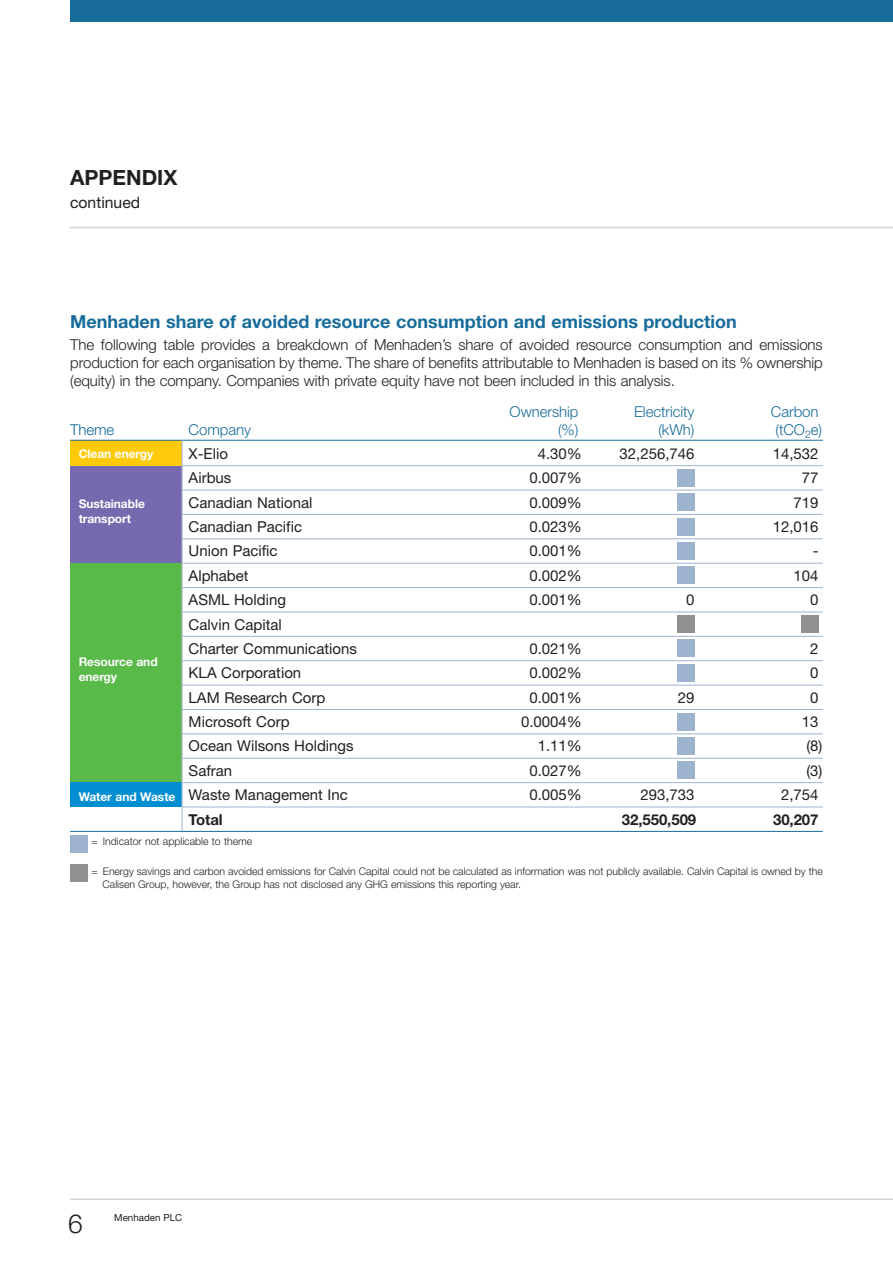
<style>
.page{position:relative;width:893px;height:1263px;background:#fff}
.page>*{position:absolute;margin:0;border:0;box-sizing:border-box;transform-origin:0 0}
.t1{font:300 26.25px "Helvetica Neue LT";color:#231f20}
.t2{font:700 21px "Helvetica Neue LT";color:#231f20}
.t3{font:700 18px "Helvetica Neue LT";color:#176c9b}
.t4{font:15.75px "Helvetica Neue LT";color:#231f20}
.t5{font:15px "Helvetica Neue LT";color:#231f20}
.t6{font:300 15px/18px "Helvetica Neue LT";letter-spacing:-.005em;color:#231f20;text-align:justify}
.t7{font:300 15px "Helvetica Neue LT";letter-spacing:-.005em;color:#176c9b}
.t8{font:700 15px "Helvetica Neue LT";letter-spacing:-.005em;color:#231f20}
.t9{font:700 12px/15px "Helvetica Neue LT";letter-spacing:-.005em;color:#fff}
.t10{font:300 10.5px/13.5px "Helvetica Neue LT";letter-spacing:-.005em;color:#231f20}
.t11{font:9.75px "Helvetica Neue LT";color:#231f20}
</style>
<div class="page">
<div style="left:70px;top:440px;width:112px;height:26px;background:#feca0a"></div>
<div style="left:70px;top:466px;width:112px;height:97px;background:#7669af"></div>
<div style="left:70px;top:563px;width:112px;height:219px;background:#5aba49"></div>
<div style="left:70px;top:782px;width:112px;height:25px;background:#008ed1"></div>
<div style="left:70px;top:0;width:823px;height:21px;background:#176c9b"></div>
<hr style="left:70px;top:227px;width:823px;height:1px;background:#d1d2d4">
<hr style="left:70px;top:1198px;width:823px;height:2px;background:#d1d2d4">
<hr style="left:70px;top:440px;width:753px;height:1px;background:#176c9b">
<hr style="left:183px;top:465px;width:640px;height:1px;background:#9eb3ce">
<hr style="left:183px;top:490px;width:640px;height:1px;background:#9eb3ce">
<hr style="left:183px;top:514px;width:640px;height:1px;background:#9eb3ce">
<hr style="left:183px;top:538px;width:640px;height:1px;background:#9eb3ce">
<hr style="left:183px;top:563px;width:640px;height:1px;background:#9eb3ce">
<hr style="left:183px;top:587px;width:640px;height:1px;background:#9eb3ce">
<hr style="left:183px;top:612px;width:640px;height:1px;background:#9eb3ce">
<hr style="left:183px;top:636px;width:640px;height:1px;background:#9eb3ce">
<hr style="left:183px;top:660px;width:640px;height:1px;background:#9eb3ce">
<hr style="left:183px;top:685px;width:640px;height:1px;background:#9eb3ce">
<hr style="left:183px;top:709px;width:640px;height:1px;background:#9eb3ce">
<hr style="left:183px;top:733px;width:640px;height:1px;background:#9eb3ce">
<hr style="left:183px;top:758px;width:640px;height:1px;background:#9eb3ce">
<hr style="left:183px;top:782px;width:640px;height:1px;background:#9eb3ce">
<hr style="left:183px;top:807px;width:640px;height:1px;background:#9eb3ce">
<hr style="left:70px;top:831px;width:753px;height:1px;background:#176c9b">
<div style="left:677px;top:469px;width:17px;height:17px;background:#9eb3ce"></div>
<div style="left:677px;top:494px;width:17px;height:17px;background:#9eb3ce"></div>
<div style="left:677px;top:518px;width:17px;height:17px;background:#9eb3ce"></div>
<div style="left:677px;top:542px;width:17px;height:17px;background:#9eb3ce"></div>
<div style="left:677px;top:567px;width:17px;height:17px;background:#9eb3ce"></div>
<div style="left:677px;top:640px;width:17px;height:17px;background:#9eb3ce"></div>
<div style="left:677px;top:664px;width:17px;height:17px;background:#9eb3ce"></div>
<div style="left:677px;top:713px;width:17px;height:17px;background:#9eb3ce"></div>
<div style="left:677px;top:737px;width:17px;height:17px;background:#9eb3ce"></div>
<div style="left:677px;top:762px;width:17px;height:17px;background:#9eb3ce"></div>
<div style="left:677px;top:616px;width:17px;height:17px;background:#918f8f"></div>
<div style="left:801px;top:616px;width:18px;height:17px;background:#918f8f"></div>
<div style="left:70px;top:835px;width:17px;height:17px;background:#9eb3ce"></div>
<div style="left:70px;top:864px;width:17px;height:17px;background:#918f8f"></div>
<hr style="left:182px;top:440px;width:1px;height:391px;background:#9eb3ce">
<p class="t2" style="left:70px;top:170px;width:109px">APPENDIX</p>
<p class="t4" style="left:70px;top:196px;width:72px">continued</p>
<p class="t3" style="left:70px;top:315px;width:668px">Menhaden share of avoided resource consumption and emissions production</p>
<p class="t6" style="left:70px;top:337px;width:754px">The following table provides a breakdown of Menhaden’s share of avoided resource consumption and emissions production for each organisation by theme. The share of benefits attributable to Menhaden is based on its % ownership (equity) in the company. Companies with private equity have not been included in this analysis.</p>
<p class="t7" style="left:510px;top:406px;width:70px">Ownership</p>
<p class="t7" style="left:634px;top:406px;width:62px">Electricity</p>
<p class="t7" style="left:771px;top:406px;width:49px">Carbon</p>
<p class="t7" style="left:70px;top:424px;width:46px">Theme</p>
<p class="t7" style="left:189px;top:424px;width:64px">Company</p>
<p class="t7" style="left:558px;top:424px;width:22px">(%)</p>
<p class="t7" style="left:658px;top:424px;width:38px">(kWh)</p>
<p class="t7" style="left:776px;top:424px;width:48px">(tCO<sub>2</sub>e)</p>
<p class="t5" style="left:189px;top:448px;width:41px">X-Elio</p>
<p class="t5" style="left:538px;top:448px;width:46px">4.30%</p>
<p class="t5" style="left:619px;top:448px;width:77px">32,256,746</p>
<p class="t5" style="left:773px;top:448px;width:47px">14,532</p>
<p class="t5" style="left:189px;top:473px;width:44px">Airbus</p>
<p class="t5" style="left:529px;top:473px;width:54px">0.007%</p>
<p class="t5" style="left:802px;top:473px;width:18px">77</p>
<p class="t5" style="left:189px;top:497px;width:125px">Canadian National</p>
<p class="t5" style="left:529px;top:497px;width:54px">0.009%</p>
<p class="t5" style="left:793px;top:497px;width:27px">719</p>
<p class="t5" style="left:189px;top:521px;width:115px">Canadian Pacific</p>
<p class="t5" style="left:529px;top:521px;width:54px">0.023%</p>
<p class="t5" style="left:773px;top:521px;width:47px">12,016</p>
<p class="t5" style="left:189px;top:546px;width:91px">Union Pacific</p>
<p class="t5" style="left:529px;top:546px;width:54px">0.001%</p>
<p class="t5" style="left:813px;top:546px;width:7px">-</p>
<p class="t5" style="left:189px;top:570px;width:62px">Alphabet</p>
<p class="t5" style="left:529px;top:570px;width:54px">0.002%</p>
<p class="t5" style="left:793px;top:570px;width:27px">104</p>
<p class="t5" style="left:189px;top:594px;width:99px">ASML Holding</p>
<p class="t5" style="left:529px;top:594px;width:54px">0.001%</p>
<p class="t5" style="left:686px;top:594px;width:10px">0</p>
<p class="t5" style="left:810px;top:594px;width:10px">0</p>
<p class="t5" style="left:189px;top:619px;width:95px">Calvin Capital</p>
<p class="t5" style="left:189px;top:643px;width:170px">Charter Communications</p>
<p class="t5" style="left:529px;top:643px;width:54px">0.021%</p>
<p class="t5" style="left:810px;top:643px;width:10px">2</p>
<p class="t5" style="left:189px;top:668px;width:114px">KLA Corporation</p>
<p class="t5" style="left:529px;top:668px;width:54px">0.002%</p>
<p class="t5" style="left:810px;top:668px;width:10px">0</p>
<p class="t5" style="left:189px;top:692px;width:138px">LAM Research Corp</p>
<p class="t5" style="left:529px;top:692px;width:54px">0.001%</p>
<p class="t5" style="left:678px;top:692px;width:18px">29</p>
<p class="t5" style="left:810px;top:692px;width:10px">0</p>
<p class="t5" style="left:189px;top:716px;width:102px">Microsoft Corp</p>
<p class="t5" style="left:521px;top:716px;width:62px">0.0004%</p>
<p class="t5" style="left:802px;top:716px;width:18px">13</p>
<p class="t5" style="left:189px;top:741px;width:167px">Ocean Wilsons Holdings</p>
<p class="t5" style="left:538px;top:741px;width:46px">1.11%</p>
<p class="t5" style="left:806px;top:741px;width:18px">(8)</p>
<p class="t5" style="left:189px;top:765px;width:45px">Safran</p>
<p class="t5" style="left:529px;top:765px;width:54px">0.027%</p>
<p class="t5" style="left:806px;top:765px;width:18px">(3)</p>
<p class="t5" style="left:189px;top:789px;width:161px">Waste Management Inc</p>
<p class="t5" style="left:529px;top:789px;width:54px">0.005%</p>
<p class="t5" style="left:640px;top:789px;width:56px">293,733</p>
<p class="t5" style="left:781px;top:789px;width:39px">2,754</p>
<p class="t8" style="left:189px;top:814px;width:36px">Total</p>
<p class="t8" style="left:622px;top:814px;width:76px">32,550,509</p>
<p class="t8" style="left:773px;top:814px;width:47px">30,207</p>
<p class="t10" style="left:91px;top:835px;width:162px">= Indicator not applicable to theme</p>
<p class="t10" style="left:103px;top:865px;width:722px;text-indent:-11px">= Energy savings and carbon avoided emissions for Calvin Capital could not be calculated as information was not publicly available. Calvin Capital is owned by the<br>Calisen Group, however, the Group has not disclosed any GHG emissions this reporting year.</p>
<p class="t9" style="left:79px;top:447px;width:76px">Clean energy</p>
<p class="t9" style="left:79px;top:497px;width:68px">Sustainable transport</p>
<p class="t9" style="left:79px;top:655px;width:81px">Resource and energy</p>
<p class="t9" style="left:79px;top:670px;width:65px">a d energy</p>
<p class="t9" style="left:79px;top:790px;width:98px">Water and Waste</p>
<p class="t1" style="left:68px;top:1214px;width:16px">6</p>
<p class="t11" style="left:114px;top:1214px;width:70px">Menhaden PLC</p>
</div>
